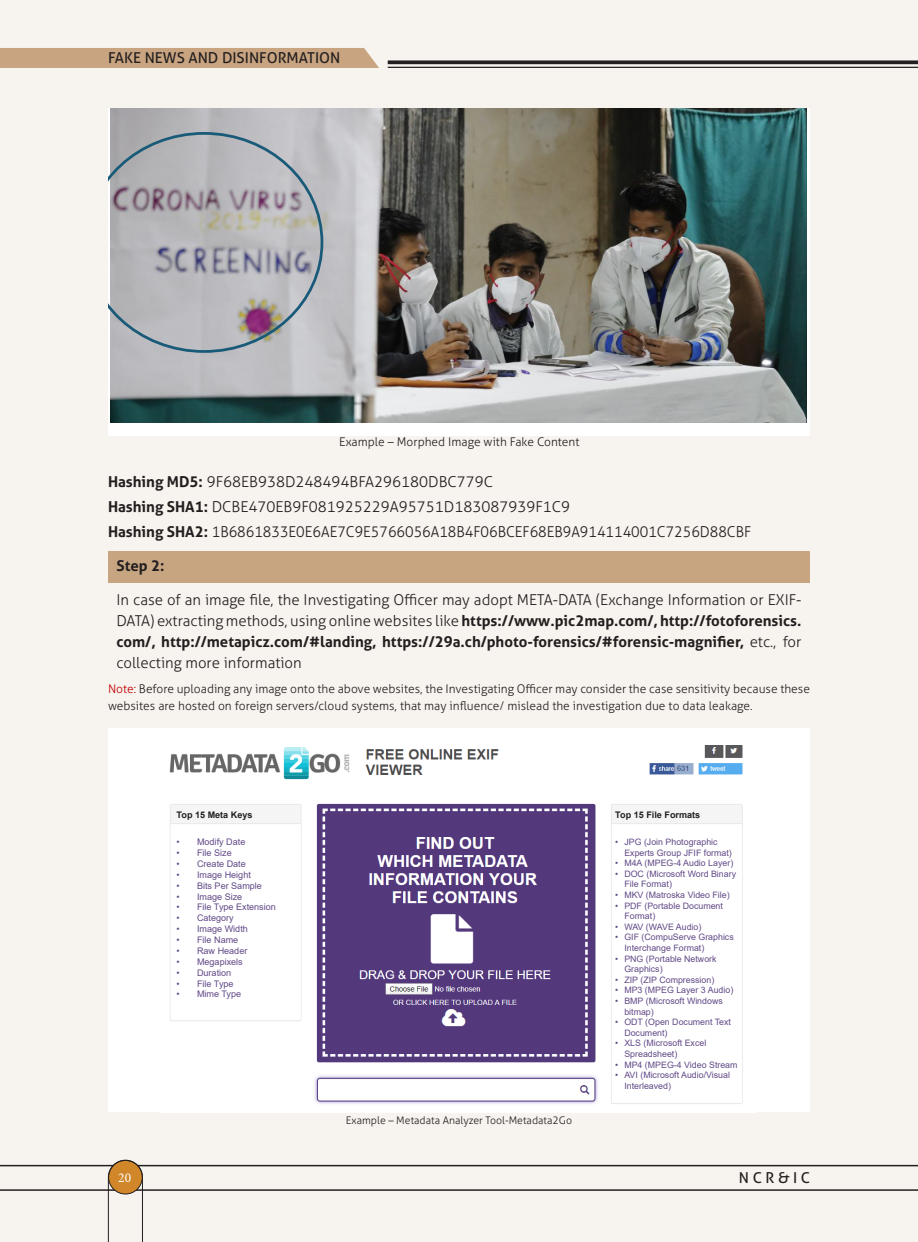
<style>
.page{position:relative;width:918px;height:1242px;background:#f7f4ef}
.page>*{position:absolute;margin:0;border:0;box-sizing:border-box;transform-origin:0 0}
.body_text{font:300 15px/21px "Aller";color:#231f20;text-align:justify}
.body_text-2{font:300 15px "Aller";color:#231f20;scale:.95 1}
.t1{font:15px "Aller";color:#231f20}
.body_text-3{font:700 15px "Aller";color:#231f20}
.t2{font:13.5px "Minion Pro";color:#fff}
.body_text-4{font:300 12px/16.8px "Aller";color:#231f20}
.Photo_caption{font:300 12px "Aller";color:#231f20}
.Photo_caption-2{font:300 10.5px "Aller";color:#231f20}
.t3{font:9px "Arial";color:#614987}
.t4{font:700 9px "Arial";color:#231f20}
.t5{font:8.85px/10.6px "Arial";color:#614987}
.s1{font-weight:700}
.s2{color:#c00000}
</style>
<div class="page">
<div style="left:0;top:48px;width:379px;height:20px;background:#c8a480"></div>
<svg style="left:388px;top:60px;width:530px;height:4px;background:#3b3737"></svg>
<hr style="left:388px;top:67px;width:530px;height:1px;background:#231f20">
<svg style="left:0;top:1160px;width:918px;height:82px"></svg>
<div style="left:108px;top:552px;width:702px;height:31px;background:#c8a581"></div>
<div style="left:108px;top:108px;width:702px;height:327px;background:#fff"></div>
<img style="left:111px;top:108px;width:696px;height:315px">
<svg style="left:108px;top:132px;width:215px;height:221px;background:#afafb4"></svg>
<div style="left:108px;top:729px;width:701px;height:383px;background:#fff"></div>
<img style="left:169px;top:746px;width:574px;height:358px">
<div style="left:177px;top:839px;width:109px;height:174px;background:#fff"></div>
<div style="left:177px;top:810px;width:109px;height:10px;background:#f5f5f5"></div>
<div style="left:615px;top:839px;width:125px;height:258px;background:#fff"></div>
<div style="left:615px;top:810px;width:109px;height:10px;background:#f5f5f5"></div>
<h1 class="t1" style="left:108px;top:49px;width:234px">FAKE NEWS AND DISINFORMATION</h1>
<p class="Photo_caption" style="left:339px;top:434px;width:242px">Example – Morphed Image with Fake Content</p>
<p class="body_text" style="left:108px;top:471px;width:387px"><span class="s1">Hashing MD5:</span> 9F68EB938D248494BFA296180DBC779C</p>
<p class="body_text" style="left:108px;top:496px;width:464px"><span class="s1">Hashing SHA1:</span> DCBE470EB9F081925229A95751D183087939F1C9</p>
<p class="body_text-2" style="left:108px;top:523px;width:679px"><span class="s1">Hashing SHA2:</span> 1B6861833E0E6AE7C9E5766056A18B4F06BCEF68EB9A914114001C7256D88CBF</p>
<p class="body_text-3" style="left:117px;top:557px;width:49px">Step 2:</p>
<p class="body_text" style="left:117px;top:589px;width:687px">In case of an image file, the Investigating Officer may adopt META-DATA (Exchange Information or EXIF-DATA) extracting methods, using online websites like <span class="s1">https://www.pic2map.com/, http://fotoforensics. com/, http://metapicz.com/#landing, https://29a.ch/photo-forensics/#forensic-magnifier,</span> etc., for collecting more information</p>
<p class="body_text-4" style="left:108px;top:681px;width:703px"><span class="s2">Note:</span> Before uploading any image onto the above websites, the Investigating Officer may consider the case sensitivity because these websites are hosted on foreign servers/cloud systems, that may influence/ mislead the investigation due to data leakage.</p>
<p class="t4" style="left:177px;top:809px;width:77px">Top 15 Meta Keys</p>
<p class="t3" style="left:177px;top:836px;width:70px">• Modify Date</p>
<p class="t3" style="left:177px;top:847px;width:57px">• File Size</p>
<p class="t3" style="left:177px;top:858px;width:71px">• Create Date</p>
<p class="t3" style="left:177px;top:868px;width:76px">• Image Height</p>
<p class="t3" style="left:177px;top:879px;width:87px">• Bits Per Sample</p>
<p class="t3" style="left:177px;top:890px;width:67px">• Image Size</p>
<p class="t3" style="left:177px;top:901px;width:101px">• File Type Extension</p>
<p class="t3" style="left:177px;top:912px;width:59px">• Category</p>
<p class="t3" style="left:177px;top:923px;width:73px">• Image Width</p>
<p class="t3" style="left:177px;top:934px;width:63px">• File Name</p>
<p class="t3" style="left:177px;top:945px;width:72px">• Raw Header</p>
<p class="t3" style="left:177px;top:955px;width:68px">• Megapixels</p>
<p class="t3" style="left:177px;top:966px;width:56px">• Duration</p>
<p class="t3" style="left:177px;top:977px;width:58px">• File Type</p>
<p class="t3" style="left:177px;top:988px;width:66px">• Mime Type</p>
<h2 class="t2" style="left:118px;top:1169px;width:14px">20</h2>
<p class="Photo_caption-2" style="left:346px;top:1114px;width:228px">Example – Metadata Analyzer Tool-Metadata2Go</p>
<p class="t4" style="left:615px;top:809px;width:86px">Top 15 File Formats</p>
<p class="t5" style="left:624px;top:837px;width:109px;text-indent:-9px">• JPG (Join Photographic<br>Experts Group JFIF format)</p>
<p class="t5" style="left:615px;top:858px;width:120px">• M4A (MPEG-4 Audio Layer)</p>
<p class="t5" style="left:624px;top:868px;width:113px;text-indent:-9px">• DOC (Microsoft Word Binary<br>File Format)</p>
<p class="t5" style="left:615px;top:890px;width:116px">• MKV (Matroska Video File)</p>
<p class="t5" style="left:624px;top:900px;width:100px;text-indent:-9px">• PDF (Portable Document<br>Format)</p>
<p class="t5" style="left:615px;top:921px;width:88px">• WAV (WAVE Audio)</p>
<p class="t5" style="left:624px;top:932px;width:111px;text-indent:-9px">• GIF (CompuServe Graphics<br>Interchange Format)</p>
<p class="t5" style="left:624px;top:953px;width:94px;text-indent:-9px">• PNG (Portable Network<br>Graphics)</p>
<p class="t5" style="left:615px;top:974px;width:101px">• ZIP (ZIP Compression)</p>
<p class="t5" style="left:615px;top:985px;width:120px">• MP3 (MPEG Layer 3 Audio)</p>
<p class="t5" style="left:624px;top:996px;width:100px;text-indent:-9px">• BMP (Microsoft Windows bitmap)</p>
<p class="t5" style="left:624px;top:1017px;width:108px;text-indent:-9px">• ODT (Open Document Text<br>Document)</p>
<p class="t5" style="left:624px;top:1038px;width:83px;text-indent:-9px">• XLS (Microsoft Excel<br>Spreadsheet)</p>
<p class="t5" style="left:615px;top:1059px;width:124px">• MP4 (MPEG-4 Video Stream</p>
<p class="t5" style="left:624px;top:1070px;width:107px;text-indent:-9px">• AVI (Microsoft Audio/Visual<br>Interleaved)</p>
<h1 class="t1" style="left:739px;top:1169px;width:73px">N C R &amp; I C</h1>
</div>
